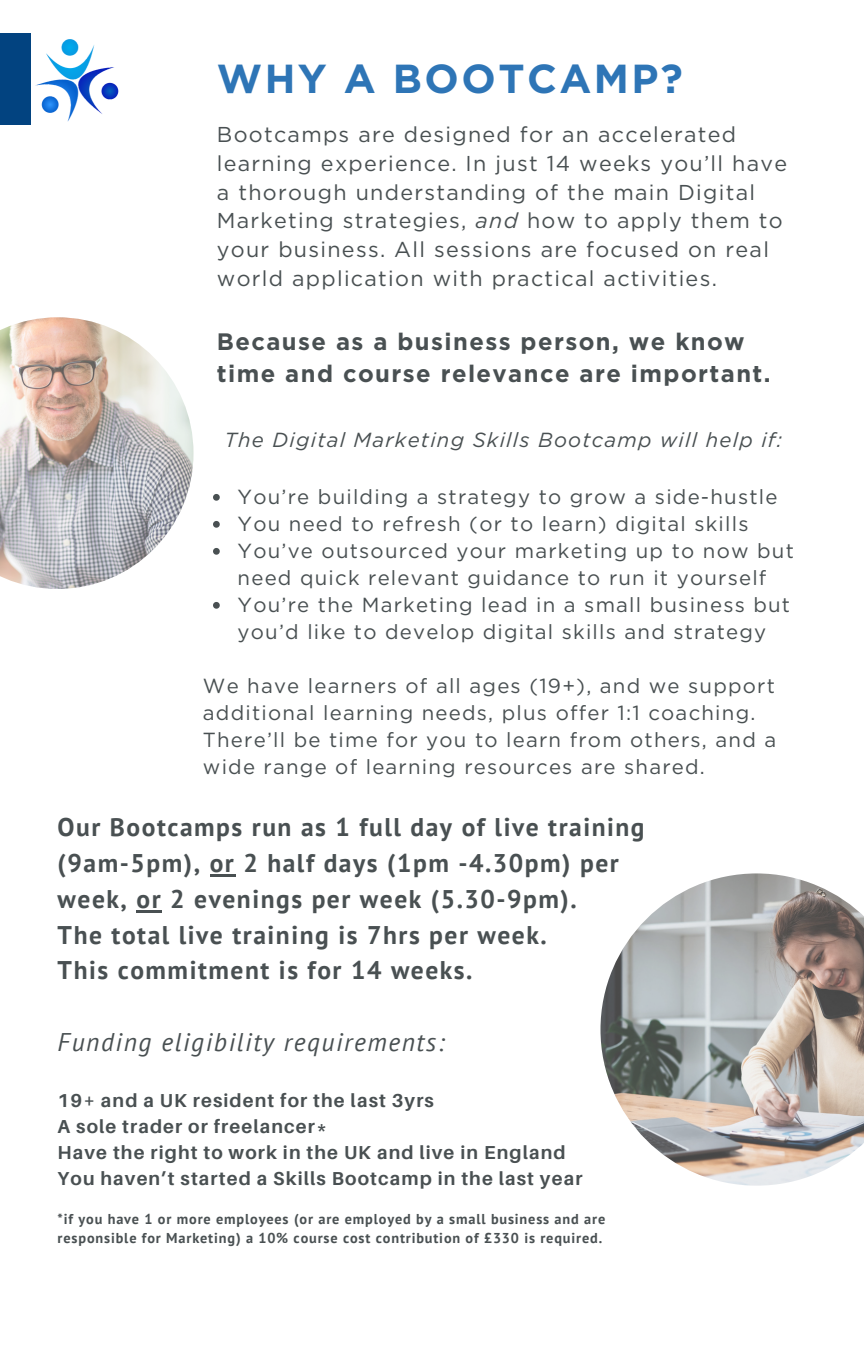
<style>
.page{position:relative;width:864px;height:1350px;background:#fff}
.page>*{position:absolute;margin:0;border:0;box-sizing:border-box;transform-origin:0 0}
.t1{font:700 40.5px "Gotham";letter-spacing:.06em;color:#2e75b6}
.t2{font:700 25.43px/35.8px "PT Sans";letter-spacing:.06em;color:#495052}
.t3{font:italic 25.43px "PT Sans";letter-spacing:.06em;color:#495052}
.t4{font:700 23.85px/31.9px "Gotham";letter-spacing:.06em;color:#495052}
.t5{font:21.6px/28.8px "Gotham";letter-spacing:.06em;color:#495052}
.t6{font:20.47px/27px "Gotham";letter-spacing:.06em;color:#495052}
.t7{font:italic 20.47px "Gotham";letter-spacing:.06em;color:#495052}
.t8{font:700 18.68px/26.1px "Aileron";letter-spacing:.06em;color:#495052}
.t9{font:700 14.17px/19.1px "PT Sans";letter-spacing:.06em;color:#495052}
.s1{font-style:italic}
</style>
<div class="page">
<img style="left:0;top:317px;width:194px;height:272px">
<img style="left:600px;top:873px;width:264px;height:313px">
<div style="left:0;top:33px;width:31px;height:91px;background:#024380"></div>
<img style="left:35px;top:39px;width:84px;height:83px">
<svg style="left:213px;top:494px;width:7px;height:7px"></svg>
<svg style="left:213px;top:521px;width:7px;height:7px"></svg>
<svg style="left:213px;top:548px;width:7px;height:7px"></svg>
<svg style="left:213px;top:602px;width:7px;height:7px"></svg>
<hr style="left:210px;top:875px;width:25px;height:2px;background:#495052">
<hr style="left:137px;top:910px;width:25px;height:3px;background:#495052">
<p class="t1" style="left:217px;top:54px;width:467px">WHY A BOOTCAMP?</p>
<p class="t5" style="left:217px;top:120px;width:572px">Bootcamps are designed for an accelerated learning experience. In just 14 weeks you’ll have a thorough understanding of the main Digital Marketing strategies, <span class="s1">and</span> how to apply them to your business. All sessions are focused on real world application with practical activities.</p>
<p class="t4" style="left:217px;top:325px;width:555px">Because as a business person, we know time and course relevance are important.</p>
<h1 class="t7" style="left:224px;top:427px;width:559px">The Digital Marketing Skills Bootcamp will help if:</h1>
<h4 class="t6" style="left:238px;top:483px;width:541px">You’re building a strategy to grow a side-hustle</h4>
<h2 class="t6" style="left:238px;top:510px;width:512px">You need to refresh (or to learn) digital skills</h2>
<p class="t6" style="left:238px;top:537px;width:558px">You’ve outsourced your marketing up to now but need quick relevant guidance to run it yourself</p>
<h4 class="t6" style="left:238px;top:591px;width:554px">You’re the Marketing lead in a small business but you’d like to develop digital skills and strategy</h4>
<p class="t6" style="left:203px;top:672px;width:575px">We have learners of all ages (19+), and we support additional learning needs, plus offer 1:1 coaching.<br>There’ll be time for you to learn from others, and a wide range of learning resources are shared.</p>
<h4 class="t2" style="left:58px;top:809px;width:589px">Our Bootcamps run as 1 full day of live training (9am-5pm), or 2 half days (1pm -4.30pm) per week, or 2 evenings per week (5.30-9pm).<br>The total live training is 7hrs per week.<br>This commitment is for 14 weeks.</h4>
<h2 class="t3" style="left:58px;top:1025px;width:388px">Funding eligibility requirements:</h2>
<h3 class="t8" style="left:58px;top:1087px;width:526px">19+ and a UK resident for the last 3yrs<br>A sole trader or freelancer*<br>Have the right to work in the UK and live in England You haven’t started a Skills Bootcamp in the last year</h3>
<h5 class="t9" style="left:58px;top:1210px;width:549px">*if you have 1 or more employees (or are employed by a small business and are responsible for Marketing) a 10% course cost contribution of £330 is required.</h5>
</div>
